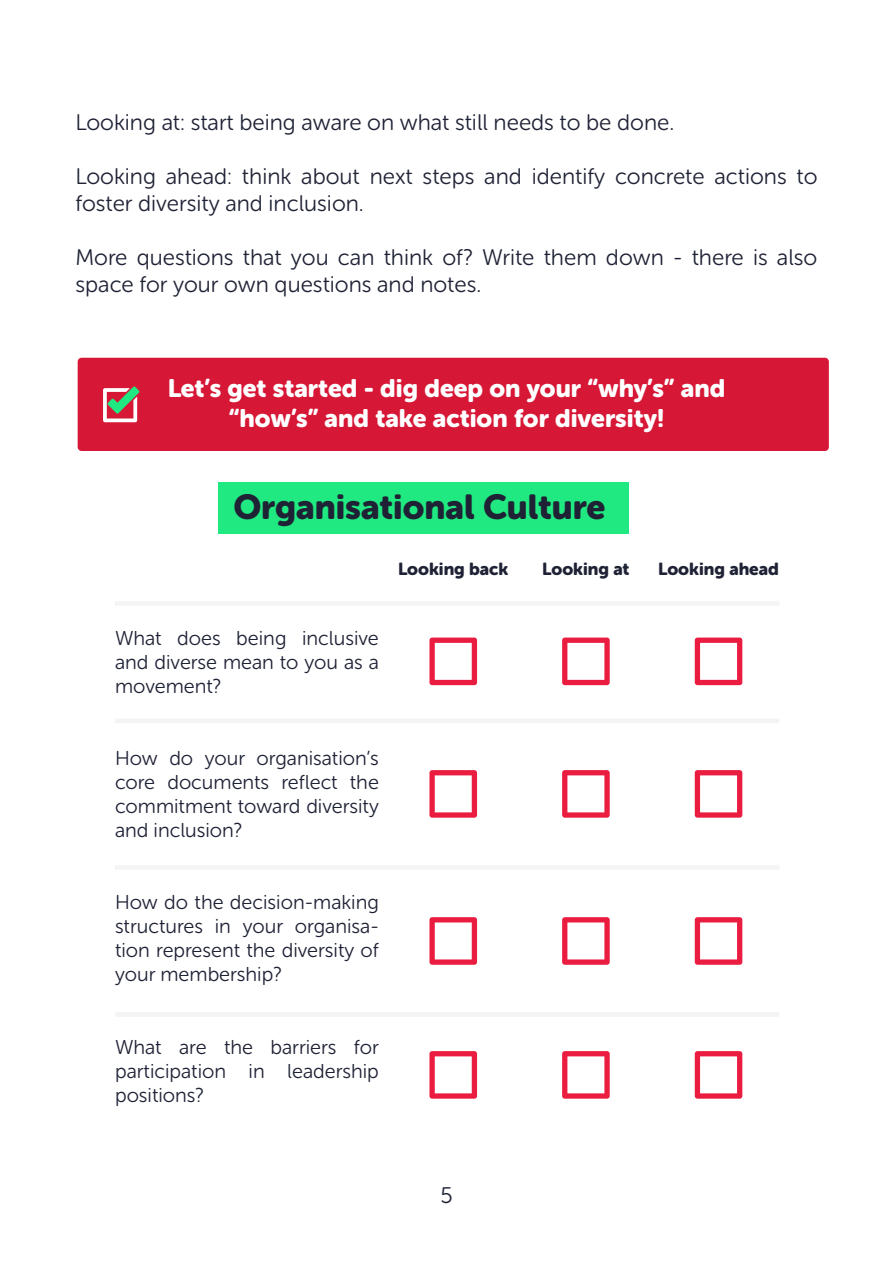
<style>
.page{position:relative;width:893px;height:1263px;background:#fff}
.page>*{position:absolute;margin:0;border:0;box-sizing:border-box;transform-origin:0 0}
.t1{font:34.5px "Museo Sans Rounded 900";color:#1f2235}
.t2{font:25.05px/30.2px "Museo Sans Rounded 900";color:#fff;text-align:center}
.t3{font:22.5px/27px "Museo Sans Rounded 300";color:#1f2235}
.t4{font:19.95px/24px "Museo Sans Rounded 300";color:#1f2235;text-align:justify}
.t5{font:17.4px "Museo Sans Rounded 900";color:#1f2235}
</style>
<div class="page">
<div style="left:219px;top:482px;width:410px;height:51px;background:#1fe980"></div>
<svg style="left:429px;top:637px;width:48px;height:48px"></svg>
<svg style="left:562px;top:637px;width:48px;height:48px"></svg>
<svg style="left:695px;top:637px;width:47px;height:48px"></svg>
<svg style="left:429px;top:770px;width:48px;height:48px"></svg>
<svg style="left:562px;top:770px;width:48px;height:48px"></svg>
<svg style="left:695px;top:770px;width:47px;height:48px"></svg>
<svg style="left:429px;top:917px;width:48px;height:48px"></svg>
<svg style="left:562px;top:917px;width:48px;height:48px"></svg>
<svg style="left:695px;top:917px;width:47px;height:48px"></svg>
<svg style="left:429px;top:1051px;width:48px;height:48px"></svg>
<svg style="left:562px;top:1051px;width:48px;height:48px"></svg>
<svg style="left:695px;top:1051px;width:47px;height:48px"></svg>
<div style="left:78px;top:358px;width:751px;height:93px;background:#d71736;border-radius:4px"></div>
<svg style="left:103px;top:386px;width:36px;height:36px"></svg>
<div style="left:115px;top:718px;width:664px;height:5px;background:#f4f4f4"></div>
<div style="left:115px;top:865px;width:664px;height:5px;background:#f4f4f4"></div>
<div style="left:115px;top:1012px;width:664px;height:5px;background:#f4f4f4"></div>
<div style="left:115px;top:601px;width:664px;height:5px;background:#f4f4f4"></div>
<p class="t3" style="left:75px;top:109px;width:600px">Looking at: start being aware on what still needs to be done.</p>
<p class="t3" style="left:75px;top:163px;width:744px">Looking ahead: think about next steps and identify concrete actions to foster diversity and inclusion.</p>
<p class="t3" style="left:75px;top:244px;width:743px">More questions that you can think of? Write them down - there is also space for your own questions and notes.</p>
<p class="t2" style="left:168px;top:373px;width:559px">Let’s get started - dig deep on your “why’s” and “how’s” and take action for diversity!</p>
<h1 class="t1" style="left:233px;top:488px;width:374px">Organisational Culture</h1>
<p class="t5" style="left:398px;top:559px;width:112px">Looking back</p>
<p class="t5" style="left:542px;top:559px;width:89px">Looking at</p>
<p class="t5" style="left:658px;top:559px;width:122px">Looking ahead</p>
<p class="t4" style="left:115px;top:626px;width:265px">What does being inclusive and diverse mean to you as a movement?</p>
<p class="t4" style="left:115px;top:746px;width:265px">How do your organisation’s core documents reflect the commitment toward diversity and inclusion?</p>
<p class="t4" style="left:115px;top:891px;width:265px">How do the decision-making structures in your organisa&shy;tion represent the diversity of your membership?</p>
<p class="t4" style="left:115px;top:1035px;width:265px">What are the barriers for participation in leadership positions?</p>
<p class="t3" style="left:440px;top:1181px;width:14px">5</p>
</div>
